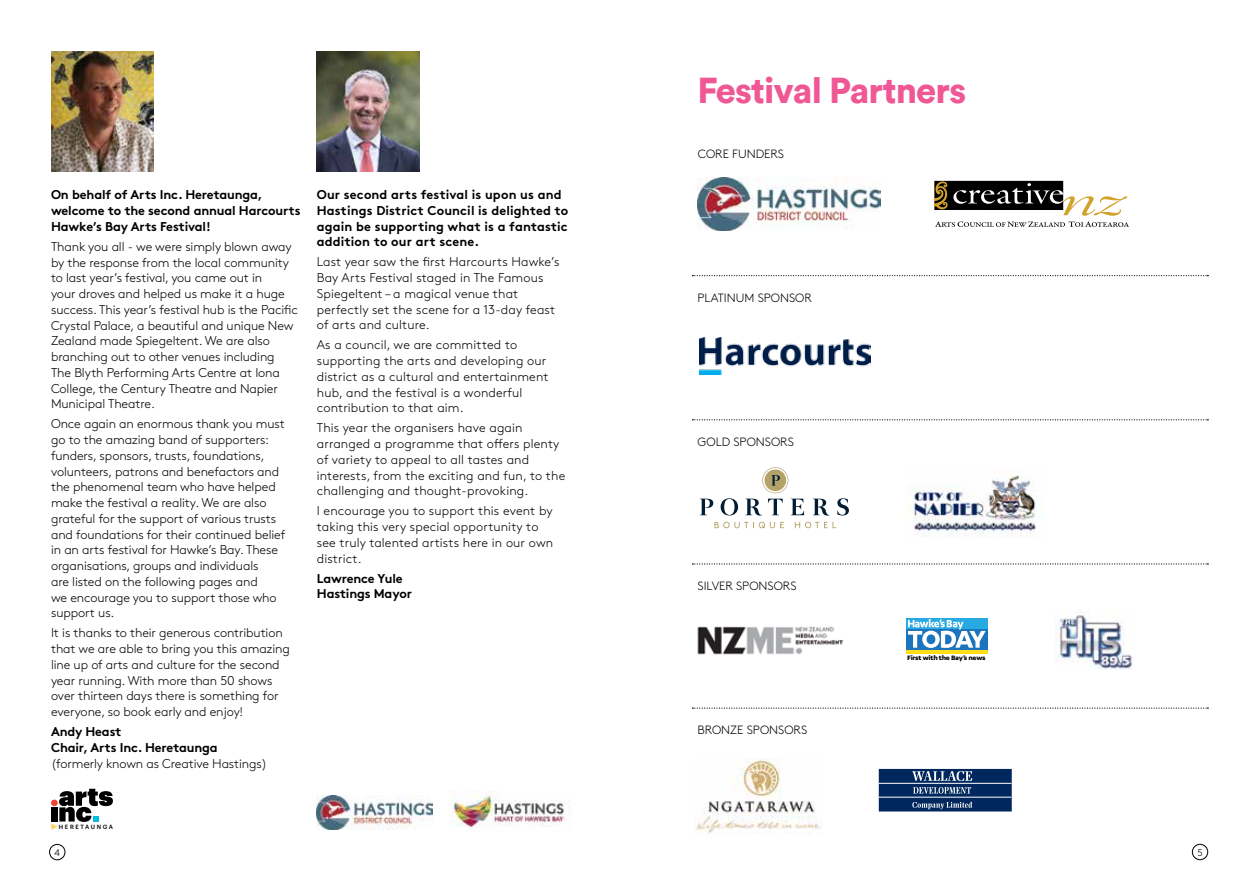
<style>
.page{position:relative;width:1259px;height:893px;background:#fff}
.page>*{position:absolute;margin:0;border:0;box-sizing:border-box;transform-origin:0 0}
.t1{font:900 36px "Circular";letter-spacing:-.025em;color:#ef5895}
.t2{font:300 12.75px/15.8px "Brown";letter-spacing:-.01em;color:#000}
.t3{font:300 12.75px/15.8px "Brown";letter-spacing:.01em;color:#000}
.t4{font:700 12.75px/15.8px "Brown";letter-spacing:-.01em;color:#000}
.t5{font:700 12.75px/15.8px "Brown";letter-spacing:.01em;color:#000}
.t6{font:300 12px "Brown";color:#000}
.t7{font:300 9.75px "Brown";color:#000}
.t8{font:700 7.35px "Karbon";letter-spacing:-.03em;color:#000;scale:1.13 1}
.t9{font:500 6px "Graphik";letter-spacing:.27em;color:#000}
</style>
<div class="page">
<svg style="left:51px;top:789px;width:62px;height:41px"></svg>
<img style="left:317px;top:795px;width:115px;height:34px">
<img style="left:697px;top:177px;width:183px;height:54px">
<svg style="left:934px;top:181px;width:195px;height:46px"></svg>
<svg style="left:692px;top:419px;width:516px;height:1px"></svg>
<svg style="left:692px;top:563px;width:516px;height:1px"></svg>
<svg style="left:692px;top:275px;width:516px;height:1px"></svg>
<div style="left:905px;top:618px;width:82px;height:36px;background:#1c75bc"></div>
<hr style="left:906px;top:650px;width:81px;height:4px;background:#ffde17">
<div style="left:906px;top:618px;width:81px;height:11px;background:#27aae1"></div>
<svg style="left:908px;top:619px;width:77px;height:29px"></svg>
<img style="left:1055px;top:611px;width:78px;height:59px">
<img style="left:697px;top:626px;width:147px;height:29px">
<img style="left:699px;top:338px;width:172px;height:37px">
<svg style="left:692px;top:707px;width:516px;height:2px"></svg>
<img style="left:908px;top:475px;width:128px;height:62px">
<svg style="left:700px;top:467px;width:149px;height:48px"></svg>
<svg style="left:714px;top:522px;width:122px;height:6px"></svg>
<img style="left:317px;top:51px;width:102px;height:121px">
<img style="left:450px;top:792px;width:121px;height:36px">
<img style="left:694px;top:758px;width:127px;height:77px">
<svg style="left:878px;top:769px;width:133px;height:42px;background:#234674"></svg>
<img style="left:51px;top:51px;width:102px;height:121px">
<div style="left:49px;top:844px;width:16px;height:16px;border:1px solid #000;border-radius:50%"></div>
<div style="left:1192px;top:844px;width:16px;height:16px;border:1px solid #000;border-radius:50%"></div>
<h1 class="t1" style="left:697px;top:66px;width:270px">Festival Partners</h1>
<p class="t4" style="left:51px;top:186px;width:251px">On behalf of Arts Inc. Heretaunga, welcome to the second annual Harcourts<br>Hawke’s Bay Arts Festival!</p>
<p class="t2" style="left:51px;top:238px;width:248px">Thank you all - we were simply blown away by the response from the local community to last year’s festival, you came out in<br>your droves and helped us make it a huge success. This year’s festival hub is the Pacific Crystal Palace, a beautiful and unique New Zealand made Spiegeltent. We are also branching out to other venues including The Blyth Performing Arts Centre at Iona College, the Century Theatre and Napier Municipal Theatre.</p>
<p class="t2" style="left:51px;top:415px;width:236px">Once again an enormous thank you must go to the amazing band of supporters: funders, sponsors, trusts, foundations, volunteers, patrons and benefactors and the phenomenal team who have helped make the festival a reality. We are also grateful for the support of various trusts and foundations for their continued belief in an arts festival for Hawke’s Bay. These organisations, groups and individuals<br>are listed on the following pages and<br>we encourage you to support those who support us.</p>
<p class="t2" style="left:51px;top:624px;width:240px">It is thanks to their generous contribution that we are able to bring you this amazing line up of arts and culture for the second year running. With more than 50 shows over thirteen days there is something for everyone, so book early and enjoy!</p>
<p class="t4" style="left:51px;top:722px;width:168px">Andy Heast<br>Chair, Arts Inc. Heretaunga</p>
<p class="t2" style="left:51px;top:754px;width:217px">(formerly known as Creative Hastings)</p>
<p class="t5" style="left:317px;top:186px;width:253px">Our second arts festival is upon us and Hastings District Council is delighted to again be supporting what is a fantastic addition to our art scene.</p>
<p class="t3" style="left:317px;top:253px;width:244px">Last year saw the first Harcourts Hawke’s Bay Arts Festival staged in The Famous Spiegeltent – a magical venue that perfectly set the scene for a 13-day feast of arts and culture.</p>
<p class="t3" style="left:317px;top:336px;width:233px">As a council, we are committed to supporting the arts and developing our district as a cultural and entertainment hub, and the festival is a wonderful contribution to that aim.</p>
<p class="t3" style="left:317px;top:419px;width:250px">This year the organisers have again arranged a programme that offers plenty of variety to appeal to all tastes and interests, from the exciting and fun, to the challenging and thought-provoking.</p>
<p class="t3" style="left:317px;top:502px;width:238px">I encourage you to support this event by taking this very special opportunity to see truly talented artists here in our own district.</p>
<p class="t4" style="left:317px;top:569px;width:97px">Lawrence Yule<br>Hastings Mayor</p>
<p class="t9" style="left:59px;top:822px;width:56px">HERETAUNGA</p>
<p class="t6" style="left:698px;top:144px;width:88px">CORE FUNDERS</p>
<p class="t6" style="left:697px;top:289px;width:116px">PLATINUM SPONSOR</p>
<p class="t6" style="left:697px;top:433px;width:98px">GOLD SPONSORS</p>
<p class="t6" style="left:697px;top:577px;width:101px">SILVER SPONSORS</p>
<p class="t6" style="left:697px;top:721px;width:111px">BRONZE SPONSORS</p>
<p class="t8" style="left:907px;top:654px;width:71px">First with the Bay’s news</p>
<p class="t7" style="left:54px;top:845px;width:7px">4</p>
<p class="t7" style="left:1197px;top:845px;width:7px">5</p>
</div>
